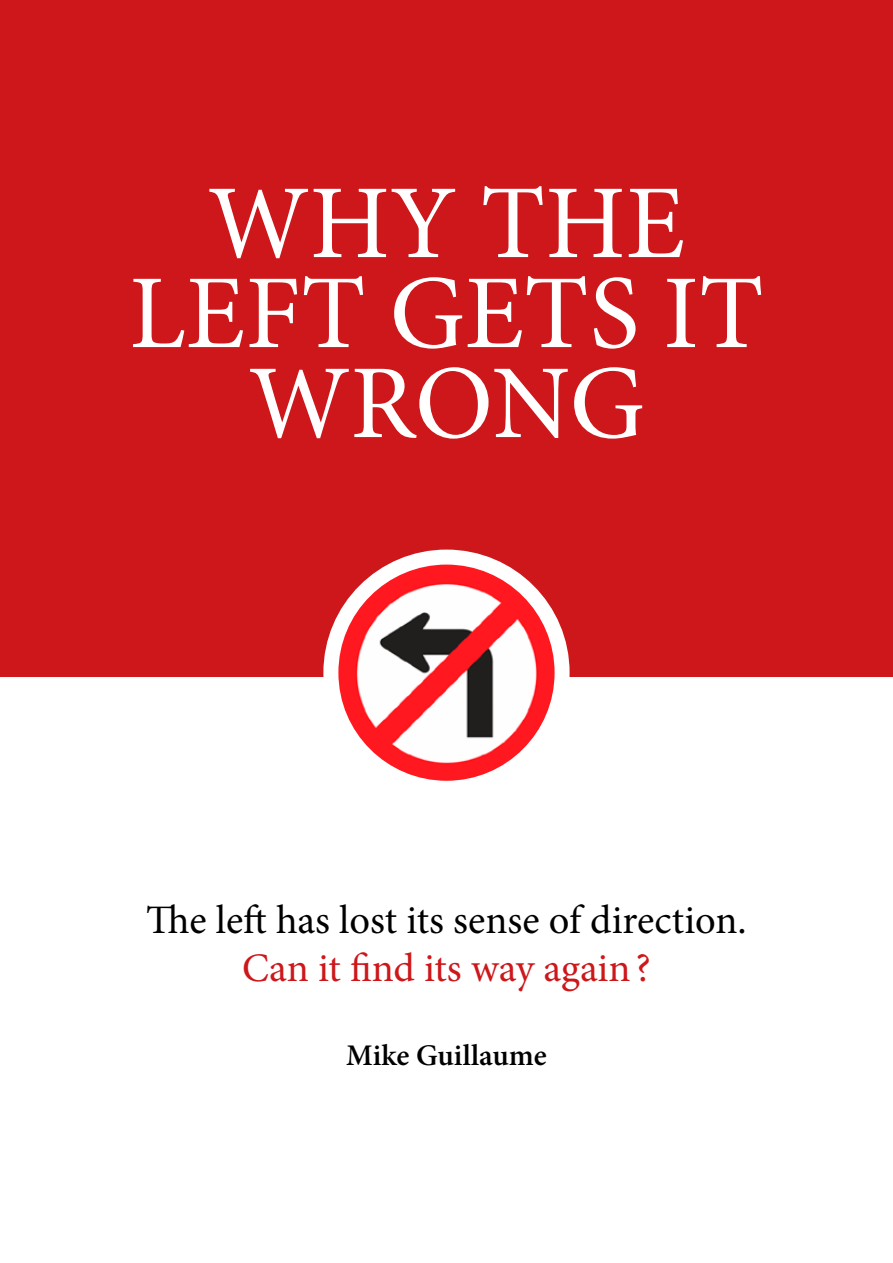
<style>
.page{position:relative;width:893px;height:1263px;background:#fff}
.page>*{position:absolute;margin:0;border:0;box-sizing:border-box;transform-origin:0 0}
.t1{font:105px/90px "Minion Pro";color:#fff;text-align:center}
.t2{font:40.5px "Minion Pro";color:#000}
.t3{font:40.5px "Minion Pro";letter-spacing:-.005em;color:#cd171a}
.t4{font:600 30px "Minion Pro";color:#000}
</style>
<div class="page">
<div style="left:0;top:0;width:893px;height:677px;background:#cd171a"></div>
<img style="left:331px;top:557px;width:231px;height:231px;border-radius:116px">
<div style="left:323px;top:550px;width:247px;height:246px;border:15px solid #fff;border-radius:50%"></div>
<h1 class="t1" style="left:129px;top:179px;width:636px">WHY THE<br>LEFT GETS IT<br>WRONG</h1>
<p class="t2" style="left:146px;top:893px;width:602px">The left has lost its sense of direction.</p>
<p class="t3" style="left:242px;top:941px;width:410px">Can it find its way again?</p>
<p class="t4" style="left:346px;top:1035px;width:202px">Mike Guillaume</p>
</div>
